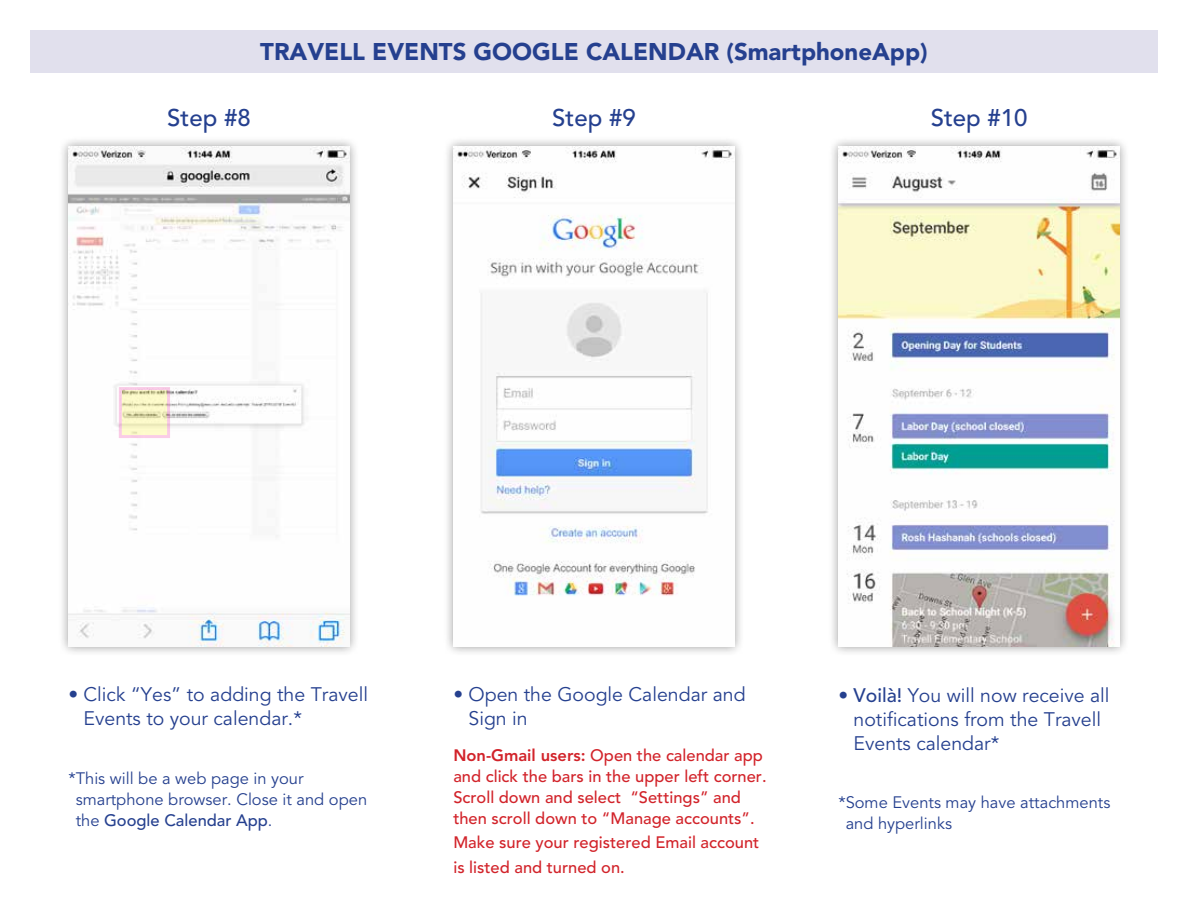
<style>
.page{position:relative;width:1188px;height:918px;background:#fff}
.page>*{position:absolute;margin:0;border:0;box-sizing:border-box;transform-origin:0 0}
.t1{font:900 24px "Avenir";color:#25408f}
.t2{font:500 24px "Avenir";color:#25408f}
.t3{font:19.5px/24px "Avenir";color:#25408f}
.t4{font:500 16.5px/21px "Avenir";color:#d2232a}
.t5{font:16.5px/21px "Avenir";color:#25408f}
.s1{font-weight:500}
.s2{font-weight:800}
</style>
<div class="page">
<div style="left:30px;top:30px;width:1128px;height:43px;background:#e1e0ed"></div>
<div style="left:58px;top:136px;width:302px;height:521px;background:#000;opacity:.4"></div>
<img style="left:68px;top:146px;width:282px;height:500px">
<svg style="left:119px;top:387px;width:51px;height:51px;background:#f0e4c5"></svg>
<div style="left:443px;top:136px;width:302px;height:521px;background:#000;opacity:.4"></div>
<img style="left:453px;top:146px;width:282px;height:500px">
<div style="left:828px;top:136px;width:302px;height:521px;background:#000;opacity:.4"></div>
<img style="left:838px;top:146px;width:282px;height:500px">
<h1 class="t1" style="left:260px;top:38px;width:669px">TRAVELL EVENTS GOOGLE CALENDAR (SMARTPHONEAPP)</h1>
<h1 class="t2" style="left:167px;top:104px;width:85px">Step #8</h1>
<h1 class="t2" style="left:552px;top:104px;width:85px">Step #9</h1>
<h1 class="t2" style="left:931px;top:104px;width:98px">Step #10</h1>
<p class="t3" style="left:84px;top:683px;width:286px;text-indent:-15px">• Click “Yes” to adding the Travell<br>Events to your calendar.*</p>
<p class="t5" style="left:76px;top:768px;width:293px;text-indent:-7px">*This will be a web page in your smartphone browser. Close it and open the <span class="s1">Google Calendar App</span>.</p>
<p class="t3" style="left:469px;top:683px;width:279px;text-indent:-15px">• Open the Google Calendar and<br>Sign in</p>
<p class="t4" style="left:453px;top:746px;width:315px"><span class="s2">Non-Gmail users:</span> Open the calendar app and click the bars in the upper left corner.<br>Scroll down and select “Settings” and then scroll down to “Manage accounts”.</p>
<p class="t4" style="left:453px;top:831px;width:307px;line-height:24px">Make sure your registered Email account is listed and turned on.</p>
<p class="t3" style="left:854px;top:683px;width:258px;text-indent:-15px">• <span class="s1">Voil `a!</span> You will now receive all notifications from the Travell<br>Events calendar*</p>
<p class="t5" style="left:846px;top:792px;width:266px;text-indent:-7px">*Some Events may have attachments and hyperlinks</p>
</div>
